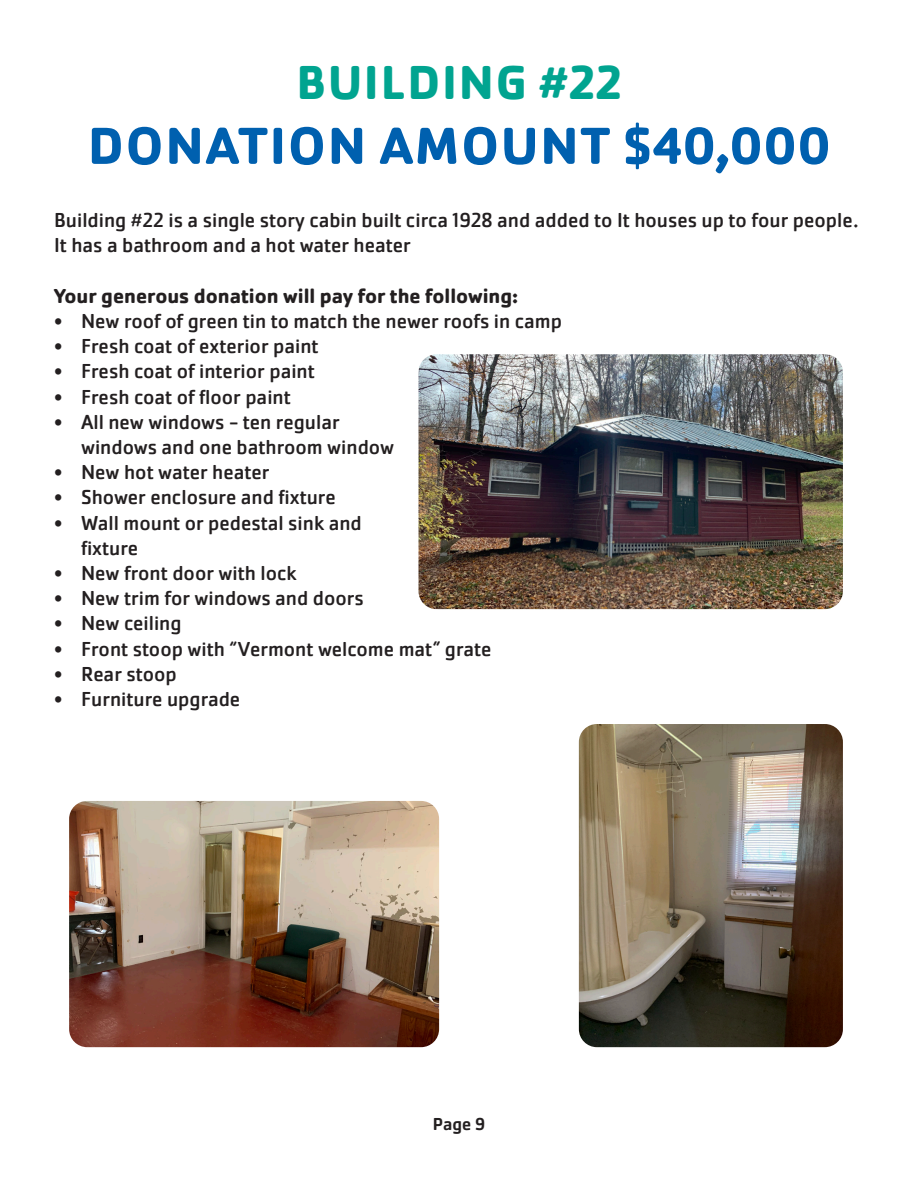
<style>
.page{position:relative;width:918px;height:1188px;background:#fff}
.page>*{position:absolute;margin:0;border:0;box-sizing:border-box;transform-origin:0 0}
.t1{font:700 54px "Cachet Pro";letter-spacing:.035em;color:#0060af}
.t2{font:700 49.5px "Cachet Pro";letter-spacing:.035em;color:#01a490}
.t3{font:21px/25.2px "Cachet Pro";color:#231f20}
.t4{font:700 21px "Cachet Pro";color:#231f20}
.t5{font:500 18px "Cachet Pro";color:#231f20}
</style>
<div class="page">
<img style="left:418px;top:354px;width:425px;height:255px">
<img style="left:579px;top:724px;width:264px;height:323px">
<img style="left:69px;top:801px;width:370px;height:246px">
<p class="t2" style="left:297px;top:52px;width:327px">BUILDING #22</p>
<p class="t1" style="left:88px;top:112px;width:745px">DONATION AMOUNT $40,000</p>
<p class="t3" style="left:54px;top:208px;width:806px">Building #22 is a single story cabin built circa 1928 and added to It houses up to four people.<br>It has a bathroom and a hot water heater</p>
<p class="t4" style="left:54px;top:283px;width:466px">Your generous donation will pay for the following:</p>
<p class="t3" style="left:54px;top:309px;width:510px">• New roof of green tin to match the newer roofs in camp</p>
<p class="t3" style="left:54px;top:334px;width:266px">• Fresh coat of exterior paint</p>
<p class="t3" style="left:54px;top:359px;width:262px">• Fresh coat of interior paint</p>
<p class="t3" style="left:54px;top:384px;width:238px">• Fresh coat of floor paint</p>
<p class="t3" style="left:81px;top:409px;width:315px;text-indent:-27px">• All new windows - ten regular windows and one bathroom window</p>
<p class="t3" style="left:54px;top:460px;width:217px">• New hot water heater</p>
<p class="t3" style="left:54px;top:485px;width:283px">• Shower enclosure and fixture</p>
<p class="t3" style="left:81px;top:510px;width:282px;text-indent:-27px">• Wall mount or pedestal sink and fixture</p>
<p class="t3" style="left:54px;top:561px;width:244px">• New front door with lock</p>
<p class="t3" style="left:54px;top:586px;width:311px">• New trim for windows and doors</p>
<p class="t3" style="left:54px;top:611px;width:129px">• New ceiling</p>
<p class="t3" style="left:54px;top:636px;width:439px">• Front stoop with “Vermont welcome mat” grate</p>
<p class="t3" style="left:54px;top:661px;width:124px">• Rear stoop</p>
<p class="t3" style="left:54px;top:687px;width:188px">• Furniture upgrade</p>
<p class="t5" style="left:433px;top:1114px;width:54px">Page 9</p>
</div>
